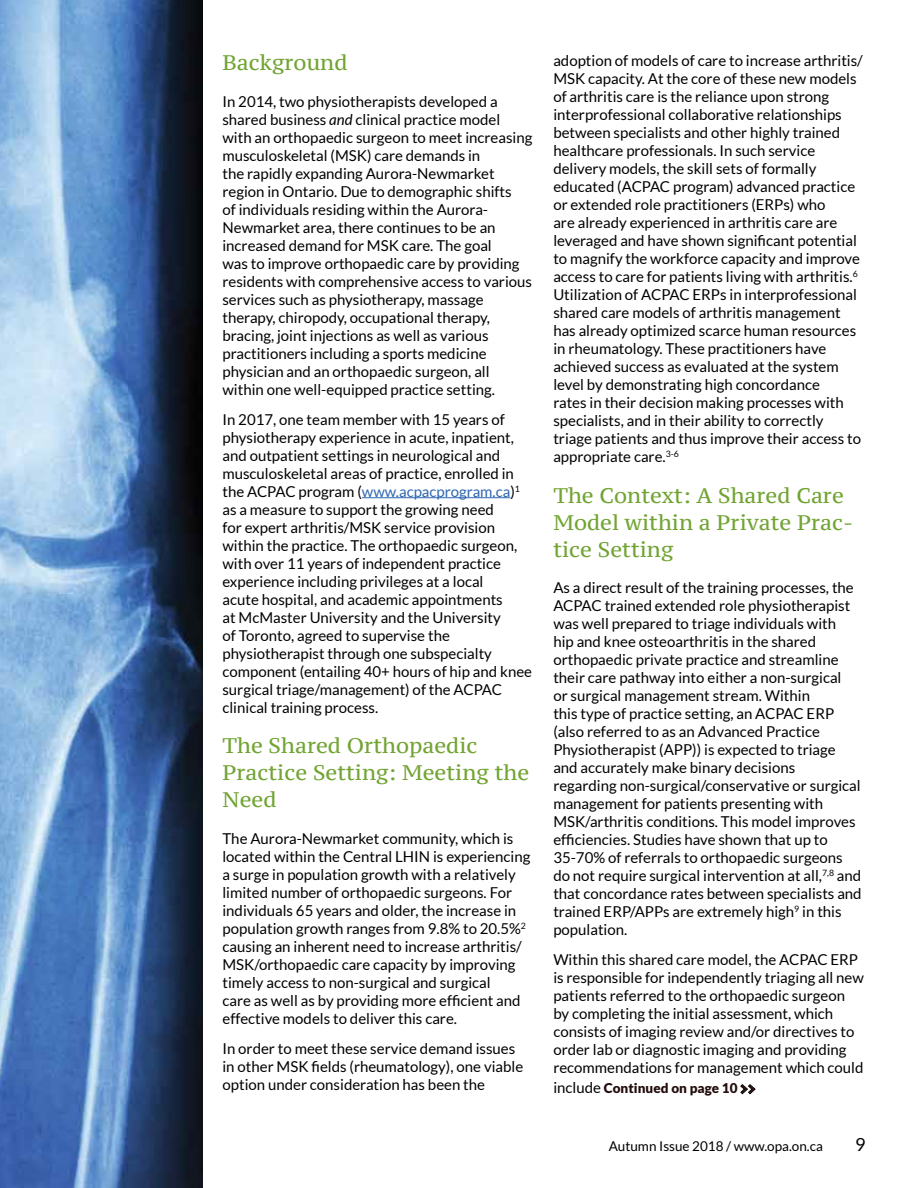
<style>
.page{position:relative;width:918px;height:1188px;background:#fff}
.page>*{position:absolute;margin:0;border:0;box-sizing:border-box;transform-origin:0 0}
.t1{font:21px/27px "PT Serif Caption";color:#72a433}
.t2{font:18px "Lato";color:#000}
.t3{font:15px/18px "Lato";color:#000}
.t4{font:13.5px "Lato";color:#000}
.t5{font:900 13.5px "Lato";color:#240d0d}
.s1{font-style:italic}
.s2{color:#2e67b2}
.s3{font-weight:400;font-size:15px;color:#000}
.s4{font-family:"Kievit OT";font-weight:700;font-size:19.5px}
</style>
<div class="page">
<img style="left:0;top:0;width:202px;height:1188px">
<hr style="left:362px;top:497px;width:148px;height:1px;background:#2e67b2">
<svg style="left:740px;top:1084px;width:16px;height:10px"></svg>
<h1 class="t1" style="left:222px;top:49px;width:127px">Background</h1>
<p class="t3" style="left:222px;top:92px;width:311px">In 2014, two physiotherapists developed a shared business <span class="s1">and</span> clinical practice model with an orthopaedic surgeon to meet increasing musculoskeletal (MSK) care demands in<br>the rapidly expanding Aurora-Newmarket region in Ontario. Due to demographic shifts<br>of individuals residing within the Aurora-Newmarket area, there continues to be an increased demand for MSK care. The goal<br>was to improve orthopaedic care by providing residents with comprehensive access to various services such as physiotherapy, massage therapy, chiropody, occupational therapy, bracing, joint injections as well as various practitioners including a sports medicine physician and an orthopaedic surgeon, all within one well-equipped practice setting.</p>
<p class="t3" style="left:222px;top:410px;width:311px">In 2017, one team member with 15 years of physiotherapy experience in acute, inpatient, and outpatient settings in neurological and musculoskeletal areas of practice, enrolled in the ACPAC program (<span class="s2">www.acpacprogram.ca</span>)<sup>1 </sup>as a measure to support the growing need<br>for expert arthritis/MSK service provision within the practice. The orthopaedic surgeon, with over 11 years of independent practice experience including privileges at a local<br>acute hospital, and academic appointments<br>at McMaster University and the University<br>of Toronto, agreed to supervise the physiotherapist through one subspecialty component (entailing 40+ hours of hip and knee surgical triage/management) of the ACPAC clinical training process.</p>
<h1 class="t1" style="left:222px;top:732px;width:308px">The Shared Orthopaedic<br>Practice Setting: Meeting the<br>Need</h1>
<p class="t3" style="left:222px;top:829px;width:309px">The Aurora-Newmarket community, which is located within the Central LHIN is experiencing a surge in population growth with a relatively limited number of orthopaedic surgeons. For individuals 65 years and older, the increase in population growth ranges from 9.8% to 20.5%<sup>2 </sup>causing an inherent need to increase arthritis/ MSK/orthopaedic care capacity by improving timely access to non-surgical and surgical<br>care as well as by providing more efficient and effective models to deliver this care.</p>
<p class="t3" style="left:222px;top:1039px;width:302px">In order to meet these service demand issues in other MSK fields (rheumatology), one viable option under consideration has been the</p>
<p class="t3" style="left:553px;top:52px;width:311px">adoption of models of care to increase arthritis/ MSK capacity. At the core of these new models of arthritis care is the reliance upon strong interprofessional collaborative relationships between specialists and other highly trained healthcare professionals. In such service delivery models, the skill sets of formally educated (ACPAC program) advanced practice or extended role practitioners (ERPs) who<br>are already experienced in arthritis care are leveraged and have shown significant potential to magnify the workforce capacity and improve access to care for patients living with arthritis.<sup>6<br></sup>Utilization of ACPAC ERPs in interprofessional shared care models of arthritis management has already optimized scarce human resources in rheumatology. These practitioners have achieved success as evaluated at the system level by demonstrating high concordance<br>rates in their decision making processes with specialists, and in their ability to correctly triage patients and thus improve their access to appropriate care.<sup>3-6</sup></p>
<h1 class="t1" style="left:553px;top:481px;width:301px">The Context: A Shared Care<br>Model within a Private Prac&shy;tice Setting</h1>
<p class="t3" style="left:553px;top:579px;width:310px">As a direct result of the training processes, the ACPAC trained extended role physiotherapist was well prepared to triage individuals with<br>hip and knee osteoarthritis in the shared orthopaedic private practice and streamline their care pathway into either a non-surgical<br>or surgical management stream. Within<br>this type of practice setting, an ACPAC ERP (also referred to as an Advanced Practice Physiotherapist (APP)) is expected to triage and accurately make binary decisions regarding non-surgical/conservative or surgical management for patients presenting with MSK/arthritis conditions. This model improves efficiencies. Studies have shown that up to 35-70% of referrals to orthopaedic surgeons do not require surgical intervention at all,<sup>7,8</sup> and that concordance rates between specialists and trained ERP/APPs are extremely high<sup>9</sup> in this population.</p>
<p class="t3" style="left:553px;top:951px;width:312px">Within this shared care model, the ACPAC ERP is responsible for independently triaging all new patients referred to the orthopaedic surgeon by completing the initial assessment, which consists of imaging review and/or directives to order lab or diagnostic imaging and providing recommendations for management which could</p>
<p class="t5" style="left:553px;top:1080px;width:204px"><span class="s3">include</span> Continued on page 10 <span class="s4">&gt;&gt;</span></p>
<p class="t4" style="left:609px;top:1139px;width:216px">Autumn Issue 2018 / www.opa.on.ca</p>
<p class="t2" style="left:855px;top:1134px;width:12px">9</p>
</div>
